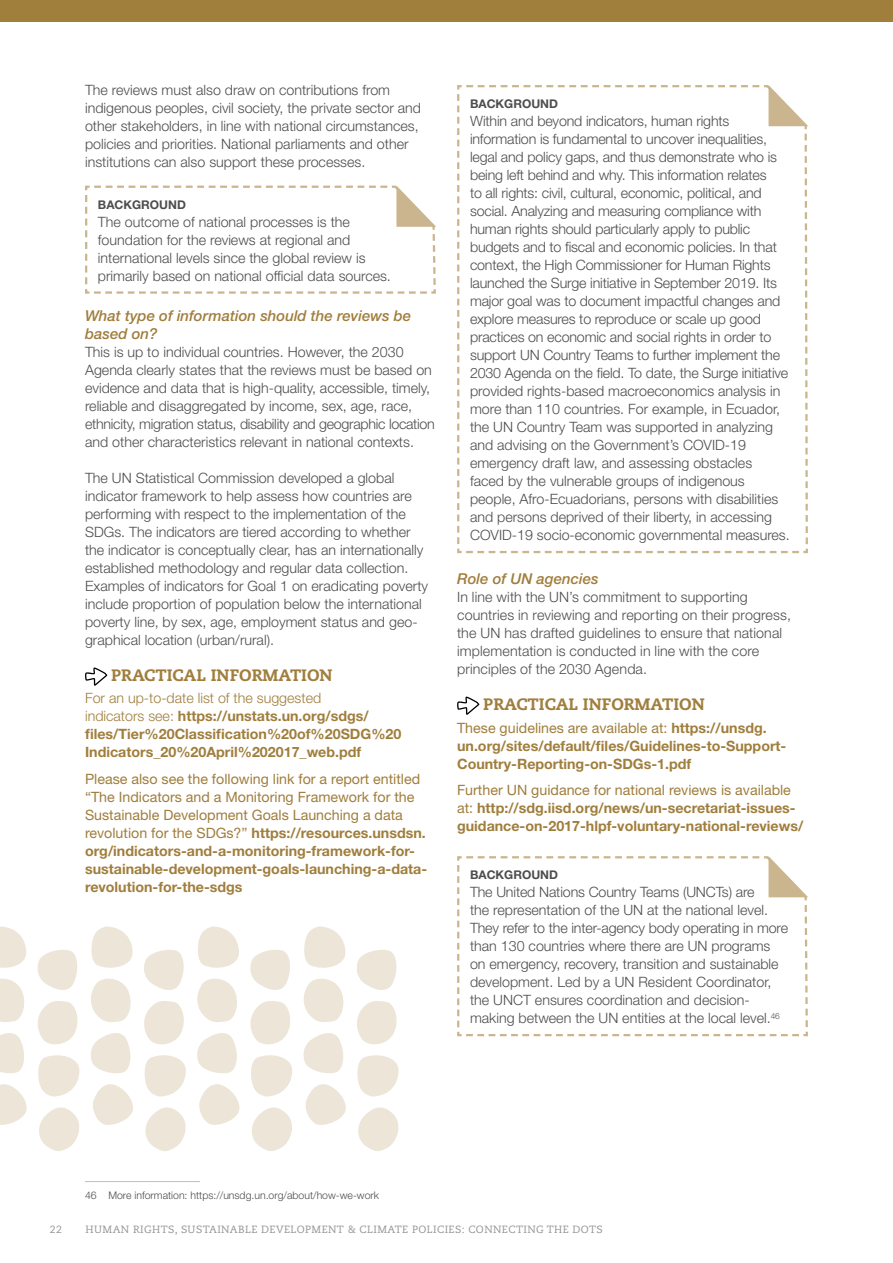
<style>
.page{position:relative;width:893px;height:1263px;background:#fff}
.page>*{position:absolute;margin:0;border:0;box-sizing:border-box;transform-origin:0 0}
.t1{font:800 16.5px "Caecilia LT Std";color:#a07e3c}
.t2{font:italic 500 15px/18px "Helvetica Neue LT Std";color:#a07e3c}
.t3{font:300 14.25px/18px "Helvetica Neue LT Std";color:#4d4d4f}
.t4{font:700 14.25px/18px "Helvetica Neue LT Std";color:#a07e3c}
.t5{font:14.25px/18px "Helvetica Neue LT Std";color:#a07e3c}
.t6{font:700 12px "Helvetica Neue LT Std";color:#4d4d4f}
.t7{font:10.5px "Caecilia LT Std";letter-spacing:.04em;color:#939598}
.t8{font:300 10.5px "Helvetica Neue LT Std";color:#4d4d4f}
.s1{font-weight:300}
.s2{font-weight:700}
.s3{font-weight:400}
</style>
<div class="page">
<div style="left:0;top:0;width:893px;height:21px;background:#a07e3c"></div>
<svg style="left:85px;top:667px;width:22px;height:19px"></svg>
<svg style="left:457px;top:696px;width:22px;height:19px"></svg>
<svg style="left:85px;top:185px;width:351px;height:109px"></svg>
<svg style="left:457px;top:856px;width:351px;height:180px"></svg>
<svg style="left:457px;top:85px;width:351px;height:468px"></svg>
<hr style="left:85px;top:1181px;width:115px;height:1px;background:#bcbec0">
<svg style="left:357px;top:950px;width:42px;height:146px"></svg>
<svg style="left:358px;top:1107px;width:41px;height:44px"></svg>
<svg style="left:37px;top:950px;width:43px;height:146px"></svg>
<svg style="left:39px;top:1107px;width:40px;height:44px"></svg>
<svg style="left:144px;top:950px;width:42px;height:146px"></svg>
<svg style="left:145px;top:1107px;width:41px;height:44px"></svg>
<svg style="left:250px;top:926px;width:96px;height:225px"></svg>
<svg style="left:199px;top:1084px;width:41px;height:41px"></svg>
<svg style="left:197px;top:926px;width:42px;height:147px"></svg>
<svg style="left:0;top:1084px;width:27px;height:41px"></svg>
<svg style="left:0;top:926px;width:26px;height:147px"></svg>
<svg style="left:93px;top:1084px;width:40px;height:41px"></svg>
<svg style="left:91px;top:926px;width:42px;height:147px"></svg>
<p class="t3" style="left:85px;top:81px;width:338px">The reviews must also draw on contributions from indigenous peoples, civil society, the private sector and other stakeholders, in line with national circumstances, policies and priorities. National parliaments and other institutions can also support these processes.</p>
<p class="t6" style="left:98px;top:197px;width:90px">BACKGROUND</p>
<p class="t3" style="left:98px;top:212px;width:294px">The outcome of national processes is the foundation for the reviews at regional and international levels since the global review is primarily based on national official data sources.</p>
<p class="t2" style="left:85px;top:307px;width:328px">What type of information should the reviews be based on?</p>
<p class="t3" style="left:85px;top:343px;width:351px">This is up to individual countries. However, the 2030<br>Agenda clearly states that the reviews must be based on evidence and data that is high-quality, accessible, timely, reliable and disaggregated by income, sex, age, race, ethnicity, migration status, disability and geographic location and other characteristics relevant in national contexts.</p>
<p class="t3" style="left:85px;top:469px;width:345px">The UN Statistical Commission developed a global indicator framework to help assess how countries are performing with respect to the implementation of the SDGs. The indicators are tiered according to whether the indicator is conceptually clear, has an internationally established methodology and regular data collection.<br>Examples of indicators for Goal 1 on eradicating poverty include proportion of population below the international poverty line, by sex, age, employment status and geo&shy;graphical location (urban/rural).</p>
<p class="t1" style="left:111px;top:665px;width:223px">PRACTICAL INFORMATION</p>
<p class="t4" style="left:85px;top:689px;width:318px"><span class="s1">For an up-to-date list of the suggested<br>indicators see:</span> https://unstats.un.org/sdgs/ files/Tier%20Classification%20of%20SDG%20<br>Indicators_20%20April%202017_web.pdf</p>
<p class="t5" style="left:85px;top:770px;width:344px">Please also see the following link for a report entitled “The Indicators and a Monitoring Framework for the Sustainable Development Goals Launching a data revolution for the SDGs?” <span class="s2">https://resources.unsdsn. org/indicators-and-a-monitoring-framework-for&shy;sustainable-development-goals-launching-a-data&shy;revolution-for-the-sdgs</span></p>
<p class="t6" style="left:470px;top:96px;width:90px">BACKGROUND</p>
<p class="t3" style="left:470px;top:112px;width:321px">Within and beyond indicators, human rights information is fundamental to uncover inequalities, legal and policy gaps, and thus demonstrate who is being left behind and why. This information relates<br>to all rights: civil, cultural, economic, political, and social. Analyzing and measuring compliance with human rights should particularly apply to public budgets and to fiscal and economic policies. In that context, the High Commissioner for Human Rights launched the Surge initiative in September 2019. Its major goal was to document impactful changes and explore measures to reproduce or scale up good practices on economic and social rights in order to support UN Country Teams to further implement the 2030 Agenda on the field. To date, the Surge initiative provided rights-based macroeconomics analysis in more than 110 countries. For example, in Ecuador, the UN Country Team was supported in analyzing and advising on the Government’s COVID-19 emergency draft law, and assessing obstacles faced by the vulnerable groups of indigenous people, Afro-Ecuadorians, persons with disabilities and persons deprived of their liberty, in accessing COVID-19 socio-economic governmental measures.</p>
<p class="t2" style="left:457px;top:570px;width:143px">Role of UN agencies</p>
<p class="t3" style="left:457px;top:588px;width:335px">In line with the UN’s commitment to supporting countries in reviewing and reporting on their progress, the UN has drafted guidelines to ensure that national implementation is conducted in line with the core principles of the 2030 Agenda.</p>
<p class="t1" style="left:483px;top:694px;width:223px">PRACTICAL INFORMATION</p>
<p class="t4" style="left:457px;top:718px;width:331px"><span class="s3">These guidelines are available at:</span> https://unsdg. un.org/sites/default/files/Guidelines-to-Support-<br>Country-Reporting-on-SDGs-1.pdf</p>
<p class="t4" style="left:457px;top:781px;width:348px"><span class="s3">Further UN guidance for national reviews is available at:</span> http://sdg.iisd.org/news/un-secretariat-issues&shy;guidance-on-2017-hlpf-voluntary-national-reviews/</p>
<p class="t6" style="left:470px;top:867px;width:90px">BACKGROUND</p>
<p class="t3" style="left:470px;top:883px;width:320px">The United Nations Country Teams (UNCTs) are<br>the representation of the UN at the national level.<br>They refer to the inter-agency body operating in more than 130 countries where there are UN programs on emergency, recovery, transition and sustainable development. Led by a UN Resident Coordinator, the UNCT ensures coordination and decision&shy;making between the UN entities at the local level.<sup>46</sup></p>
<p class="t8" style="left:85px;top:1189px;width:296px">46 More information: https://unsdg.un.org/about/how-we-work</p>
<p class="t7" style="left:50px;top:1223px;width:14px">22</p>
<p class="t7" style="left:86px;top:1223px;width:519px">HUMAN RIGHTS, SUSTAINABLE DEVELOPMENT &amp; CLIMATE POLICIES: CONNECTING THE DOTS</p>
</div>
